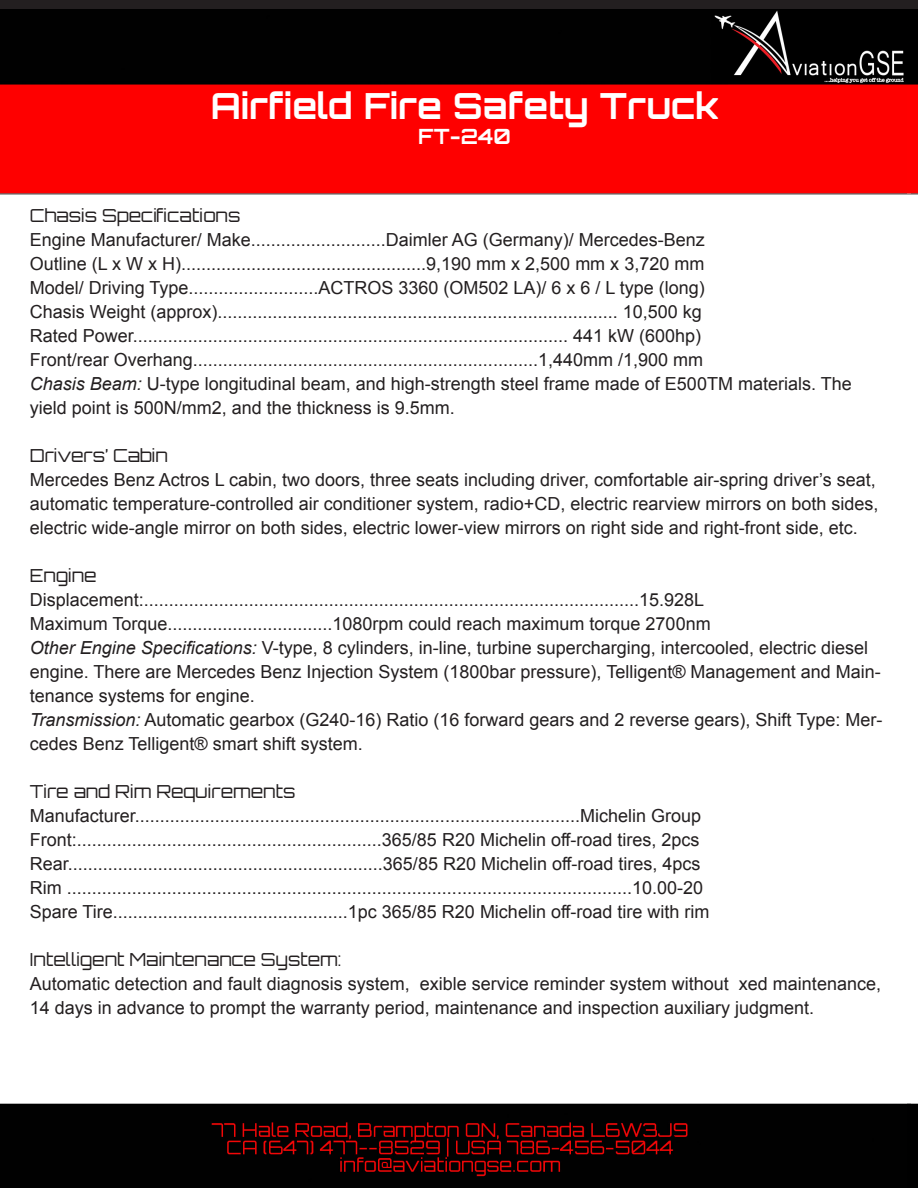
<style>
.page{position:relative;width:918px;height:1188px;background:#fff}
.page>*{position:absolute;margin:0;border:0;box-sizing:border-box;transform-origin:0 0}
.t1{font:700 36px "Orbitron";color:#fff}
.t2{font:700 21px "Orbitron";color:#fff}
.t3{font:18px/24px "Arial";color:#231f20}
.t4{font:300 18px "Orbitron";color:#231f20}
.s1{font-style:italic}
</style>
<div class="page">
<div style="left:1px;top:1px;width:916px;height:83px;background:#231f20"></div>
<div style="left:0;top:0;width:918px;height:85px;border:2px solid #231f20"></div>
<img style="left:0;top:9px;width:907px;height:1179px">
<img style="left:907px;top:9px;width:11px;height:1179px">
<p class="t1" style="left:211px;top:84px;width:509px">Airfield Fire Safety Truck</p>
<p class="t2" style="left:418px;top:124px;width:94px">FT-240</p>
<p class="t4" style="left:30px;top:204px;width:212px">Chasis Specifications</p>
<p class="t3" style="left:30px;top:228px;width:677px">Engine Manufacturer/ Make...........................Daimler AG (Germany)/ Mercedes-Benz</p>
<p class="t3" style="left:30px;top:252px;width:676px">Outline (L x W x H).................................................9,190 mm x 2,500 mm x 3,720 mm</p>
<p class="t3" style="left:30px;top:276px;width:677px">Model/ Driving Type..........................ACTROS 3360 (OM502 LA)/ 6 x 6 / L type (long)</p>
<p class="t3" style="left:30px;top:300px;width:674px">Chasis Weight (approx)................................................................................ 10,500 kg</p>
<p class="t3" style="left:30px;top:324px;width:673px">Rated Power....................................................................................... 441 kW (600hp)</p>
<p class="t3" style="left:30px;top:348px;width:675px">Front/rear Overhang.....................................................................1,440mm /1,900 mm</p>
<p class="t3" style="left:30px;top:372px;width:824px"><span class="s1">Chasis Beam:</span> U-type longitudinal beam, and high-strength steel frame made of E500TM materials. The yield point is 500N/mm2, and the thickness is 9.5mm.</p>
<p class="t4" style="left:30px;top:444px;width:140px">Drivers’ Cabin</p>
<p class="t3" style="left:30px;top:468px;width:850px">Mercedes Benz Actros L cabin, two doors, three seats including driver, comfortable air-spring driver’s seat, automatic temperature-controlled air conditioner system, radio+CD, electric rearview mirrors on both sides, electric wide-angle mirror on both sides, electric lower-view mirrors on right side and right-front side, etc.</p>
<p class="t4" style="left:30px;top:564px;width:69px">Engine</p>
<p class="t3" style="left:30px;top:588px;width:676px">Displacement:...................................................................................................15.928L</p>
<p class="t3" style="left:30px;top:612px;width:682px">Maximum Torque.................................1080rpm could reach maximum torque 2700nm</p>
<p class="t3" style="left:30px;top:636px;width:853px"><span class="s1">Other Engine Specifications:</span> V-type, 8 cylinders, in-line, turbine supercharging, intercooled, electric diesel engine. There are Mercedes Benz Injection System (1800bar pressure), Telligent® Management and Main&shy;tenance systems for engine.</p>
<p class="t3" style="left:30px;top:708px;width:854px"><span class="s1">Transmission:</span> Automatic gearbox (G240-16) Ratio (16 forward gears and 2 reverse gears), Shift Type: Mer&shy;cedes Benz Telligent® smart shift system.</p>
<p class="t4" style="left:30px;top:780px;width:267px">Tire and Rim Requirements</p>
<p class="t3" style="left:30px;top:804px;width:673px">Manufacturer.........................................................................................Michelin Group</p>
<p class="t3" style="left:30px;top:828px;width:671px">Front:.............................................................365/85 R20 Michelin off-road tires, 2pcs</p>
<p class="t3" style="left:30px;top:852px;width:672px">Rear...............................................................365/85 R20 Michelin off-road tires, 4pcs</p>
<p class="t3" style="left:30px;top:876px;width:675px">Rim .................................................................................................................10.00-20</p>
<p class="t3" style="left:30px;top:900px;width:681px">Spare Tire...............................................1pc 365/85 R20 Michelin off-road tire with rim</p>
<p class="t4" style="left:30px;top:948px;width:313px">Intelligent Maintenance System:</p>
<p class="t3" style="left:30px;top:972px;width:853px">Automatic detection and fault diagnosis system, exible service reminder system without xed maintenance,<br>14 days in advance to prompt the warranty period, maintenance and inspection auxiliary judgment.</p>
</div>
